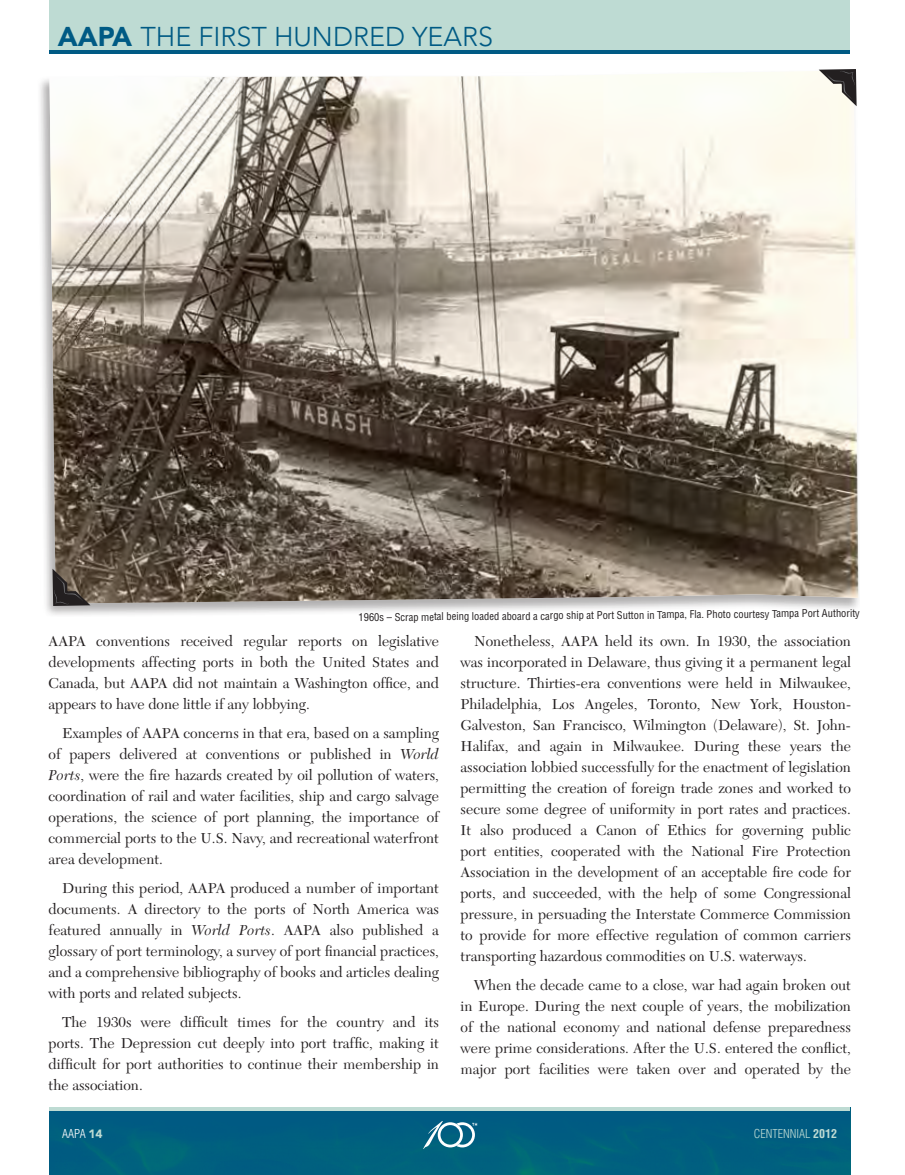
<style>
.page{position:relative;width:905px;height:1175px;background:#fff}
.page>*{position:absolute;margin:0;border:0;box-sizing:border-box;transform-origin:0 0}
.t1{font:300 27px "Avenir LT Std";letter-spacing:.24em;color:#005a84}
.t2{font:15px/21px "New Caledonia LT Std";color:#231f20;text-align:justify}
.t3{font:300 condensed 12px "Helvetica LT Std";color:#bedbd3}
.t4{font:300 condensed 12px "Helvetica LT Std";color:#fff}
.t5{font:condensed 10.5px "Helvetica LT Std";color:#231f20}
.s1{font-weight:900}
.s2{font-style:italic}
.s3{font-family:"Avenir LT Std";font-weight:900;font-stretch:normal;color:#bedbd3}
.s4{font-weight:700}
</style>
<div class="page">
<div style="left:49px;top:1161px;width:801px;height:13px;background:#00617f"></div>
<div style="left:49px;top:1107px;width:801px;height:54px;background:#005a84"></div>
<div style="left:49px;top:0;width:801px;height:54px;background:#bedbd3"></div>
<svg style="left:423px;top:1121px;width:54px;height:28px"></svg>
<hr style="left:49px;top:1107px;width:801px;height:3px;background:#bedbd3">
<hr style="left:49px;top:51px;width:801px;height:3px;background:#005a84">
<div style="left:35px;top:67px;width:824px;height:549px;background:#231f20;opacity:.35"></div>
<img style="left:49px;top:70px;width:809px;height:533px">
<svg style="left:52px;top:568px;width:38px;height:38px"></svg>
<svg style="left:818px;top:69px;width:38px;height:37px"></svg>
<h1 class="t1" style="left:58px;top:21px;width:437px"><span class="s1">AAPA</span> THE FIRST HUNDRED YEARS</h1>
<p class="t5" style="left:358px;top:613px;width:503px;rotate:-1deg">1960s – Scrap metal being loaded aboard a cargo ship at Port Sutton in Tampa, Fla. Photo courtesy Tampa Port Authority</p>
<p class="t2" style="left:49px;top:631px;width:392px">AAPA conventions received regular reports on legislative developments affecting ports in both the United States and Canada, but AAPA did not maintain a Washington office, and appears to have done little if any lobbying.</p>
<p class="t2" style="left:49px;top:723px;width:392px;text-indent:14px">Examples of AAPA concerns in that era, based on a sampling of papers delivered at conventions or published in <span class="s2">World Ports</span>, were the fire hazards created by oil pollution of waters, coordination of rail and water facilities, ship and cargo salvage operations, the science of port planning, the importance of commercial ports to the U.S. Navy, and recreational waterfront area development.</p>
<p class="t2" style="left:49px;top:878px;width:392px;text-indent:14px">During this period, AAPA produced a number of important documents. A directory to the ports of North America was featured annually in <span class="s2">World Ports</span>. AAPA also published a glossary of port terminology, a survey of port financial practices, and a comprehensive bibliography of books and articles dealing with ports and related subjects.</p>
<p class="t2" style="left:49px;top:1012px;width:392px;text-indent:14px">The 1930s were difficult times for the country and its ports. The Depression cut deeply into port traffic, making it difficult for port authorities to continue their membership in the association.</p>
<p class="t2" style="left:460px;top:631px;width:392px;text-indent:14px">Nonetheless, AAPA held its own. In 1930, the association was incorporated in Delaware, thus giving it a permanent legal structure. Thirties-era conventions were held in Milwaukee, Philadelphia, Los Angeles, Toronto, New York, Houston-Galveston, San Francisco, Wilmington (Delaware), St. John-Halifax, and again in Milwaukee. During these years the association lobbied successfully for the enactment of legislation permitting the creation of foreign trade zones and worked to secure some degree of uniformity in port rates and practices.<br>It also produced a Canon of Ethics for governing public port entities, cooperated with the National Fire Protection Association in the development of an acceptable fire code for ports, and succeeded, with the help of some Congressional pressure, in persuading the Interstate Commerce Commission to provide for more effective regulation of common carriers transporting hazardous commodities on U.S. waterways.</p>
<p class="t2" style="left:460px;top:975px;width:392px;text-indent:14px">When the decade came to a close, war had again broken out in Europe. During the next couple of years, the mobilization of the national economy and national defense preparedness were prime considerations. After the U.S. entered the conflict, major port facilities were taken over and operated by the</p>
<p class="t4" style="left:62px;top:1126px;width:42px">AAPA <span class="s3">14</span></p>
<p class="t3" style="left:753px;top:1126px;width:85px">CENTENNIAL <span class="s4">2012</span></p>
</div>
